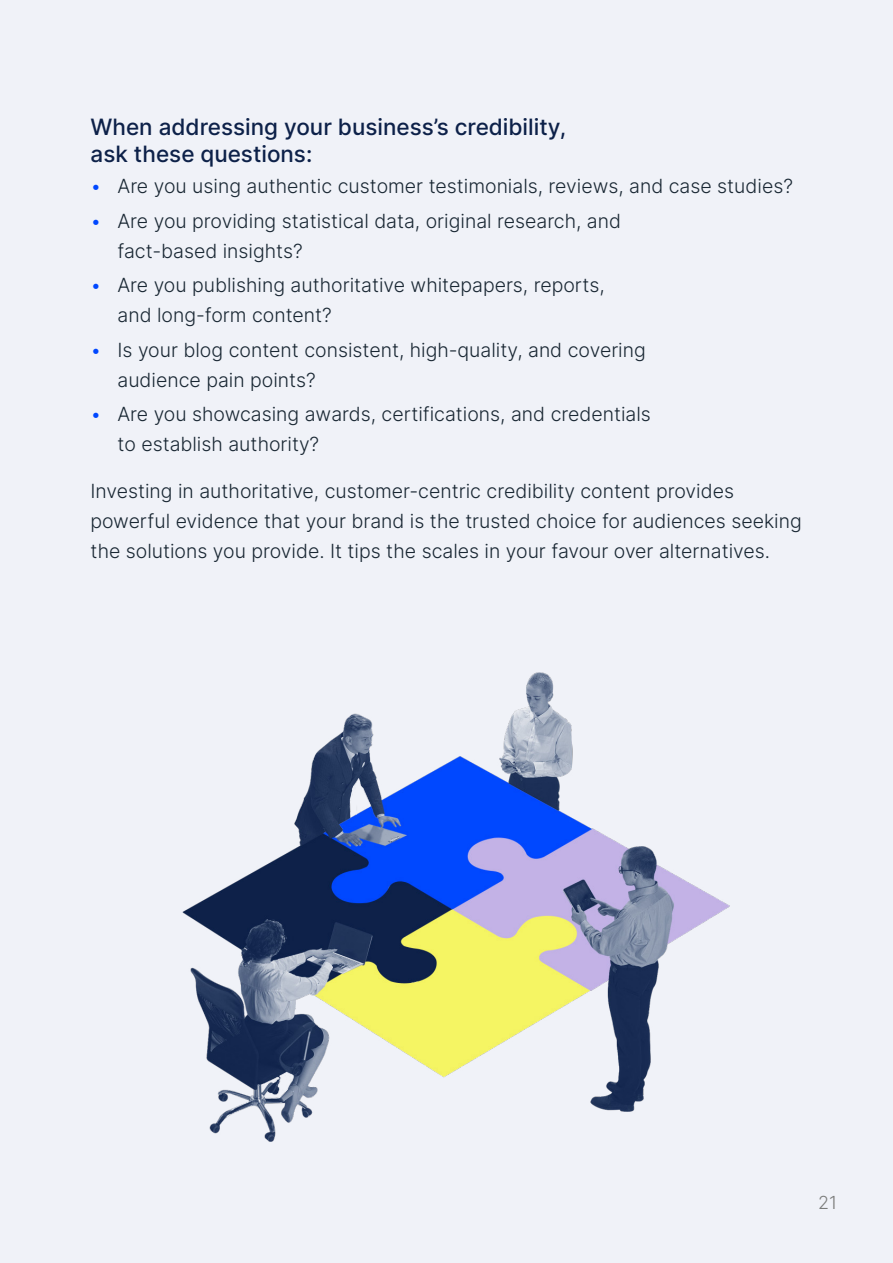
<style>
.page{position:relative;width:893px;height:1263px;background:#f0f2f8}
.page>*{position:absolute;margin:0;border:0;box-sizing:border-box;transform-origin:0 0}
.t1{font:500 22.5px/27px "Inter";color:#0d2149}
.t2{font:300 19.5px/30px "Inter";color:#192733}
.t3{font:300 18px "Inter";color:#7b7c7b}
.s1{color:#0047ff}
</style>
<div class="page">
<img style="left:182px;top:672px;width:548px;height:470px">
<p class="t1" style="left:91px;top:113px;width:477px">When addressing your business’s credibility, ask these questions:</p>
<p class="t2" style="left:91px;top:171px;width:704px"><span class="s1">•</span> Are you using authentic customer testimonials, reviews, and case studies?</p>
<p class="t2" style="left:118px;top:205px;width:505px;text-indent:-27px"><span class="s1">•</span> Are you providing statistical data, original research, and fact-based insights?</p>
<p class="t2" style="left:118px;top:270px;width:489px;text-indent:-27px"><span class="s1">•</span> Are you publishing authoritative whitepapers, reports, and long-form content?</p>
<p class="t2" style="left:117px;top:334px;width:530px;text-indent:-27px"><span class="s1">•</span> Is your blog content consistent, high-quality, and covering audience pain points?</p>
<p class="t2" style="left:117px;top:399px;width:535px;text-indent:-27px"><span class="s1">•</span> Are you showcasing awards, certifications, and credentials to establish authority?</p>
<p class="t2" style="left:90px;top:475px;width:713px">Investing in authoritative, customer-centric credibility content provides powerful evidence that your brand is the trusted choice for audiences seeking the solutions you provide. It tips the scales in your favour over alternatives.</p>
<p class="t3" style="left:818px;top:1189px;width:21px">21</p>
</div>
